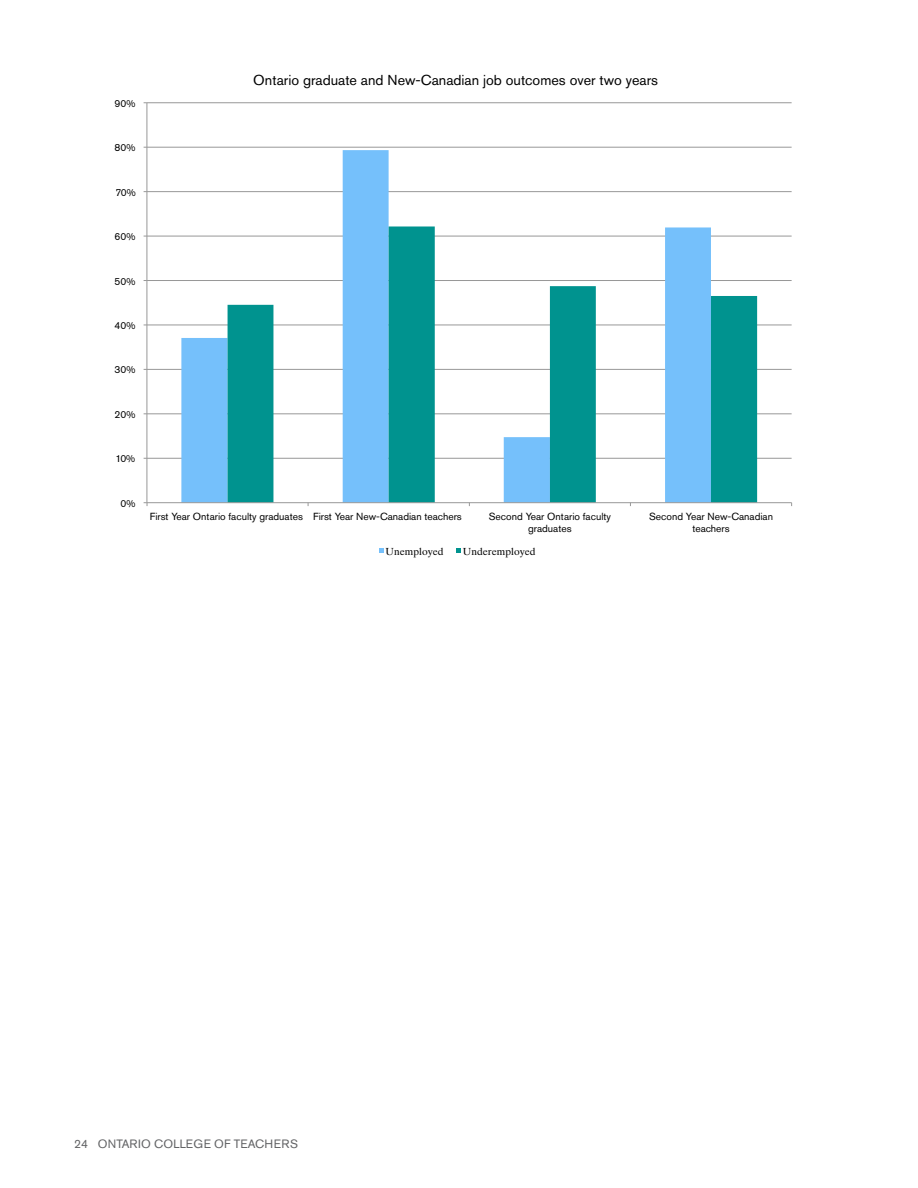
<style>
.page{position:relative;width:918px;height:1188px;background:#fff}
.page>*{position:absolute;margin:0;border:0;box-sizing:border-box;transform-origin:0 0}
.t1{font:14.25px "Akzidenz Grotesk Pro";color:#000}
.t2{font:12px "Akzidenz Grotesk Pro";letter-spacing:.02em;color:#636466}
.t3{font:10.2px/12.3px "Akzidenz Grotesk Pro";color:#000;text-align:center}
.t4{font:10.2px "Times Ten";color:#000}
</style>
<div class="page">
<hr style="left:147px;top:458px;width:645px;height:1px;background:#989898">
<hr style="left:147px;top:413px;width:645px;height:1px;background:#989898">
<hr style="left:147px;top:369px;width:645px;height:1px;background:#989898">
<hr style="left:147px;top:325px;width:645px;height:1px;background:#989898">
<hr style="left:147px;top:280px;width:645px;height:1px;background:#989898">
<hr style="left:147px;top:236px;width:645px;height:1px;background:#989898">
<hr style="left:147px;top:191px;width:645px;height:1px;background:#989898">
<hr style="left:147px;top:147px;width:645px;height:1px;background:#989898">
<hr style="left:147px;top:102px;width:645px;height:1px;background:#989898">
<svg style="left:181px;top:150px;width:530px;height:352px"></svg>
<svg style="left:228px;top:226px;width:529px;height:276px"></svg>
<hr style="left:147px;top:103px;width:1px;height:400px;background:#989898">
<hr style="left:147px;top:502px;width:645px;height:1px;background:#989898">
<svg style="left:144px;top:502px;width:4px;height:4px"></svg>
<svg style="left:379px;top:548px;width:5px;height:4px"></svg>
<svg style="left:457px;top:548px;width:4px;height:4px"></svg>
<p class="t3" style="left:114px;top:97px;width:23px">90%</p>
<p class="t3" style="left:114px;top:142px;width:23px">80%</p>
<p class="t3" style="left:115px;top:186px;width:22px">70%</p>
<p class="t3" style="left:114px;top:230px;width:23px">60%</p>
<p class="t3" style="left:114px;top:275px;width:23px">50%</p>
<p class="t3" style="left:114px;top:319px;width:23px">40%</p>
<p class="t3" style="left:114px;top:364px;width:23px">30%</p>
<p class="t3" style="left:114px;top:408px;width:23px">20%</p>
<p class="t3" style="left:115px;top:453px;width:22px">10%</p>
<p class="t3" style="left:121px;top:497px;width:17px">0%</p>
<p class="t1" style="left:253px;top:71px;width:406px">Ontario graduate and New-Canadian job outcomes over two years</p>
<p class="t3" style="left:150px;top:510px;width:313px">First Year Ontario faculty graduates First Year New-Canadian teachers</p>
<p class="t3" style="left:489px;top:510px;width:124px">Second Year Ontario faculty graduates</p>
<p class="t3" style="left:649px;top:510px;width:125px">Second Year New-Canadian teachers</p>
<p class="t4" style="left:386px;top:546px;width:59px">Unemployed</p>
<p class="t4" style="left:463px;top:546px;width:74px">Underemployed</p>
<p class="t2" style="left:74px;top:1136px;width:225px">24 ONTARIO COLLEGE OF TEACHERS</p>
</div>
